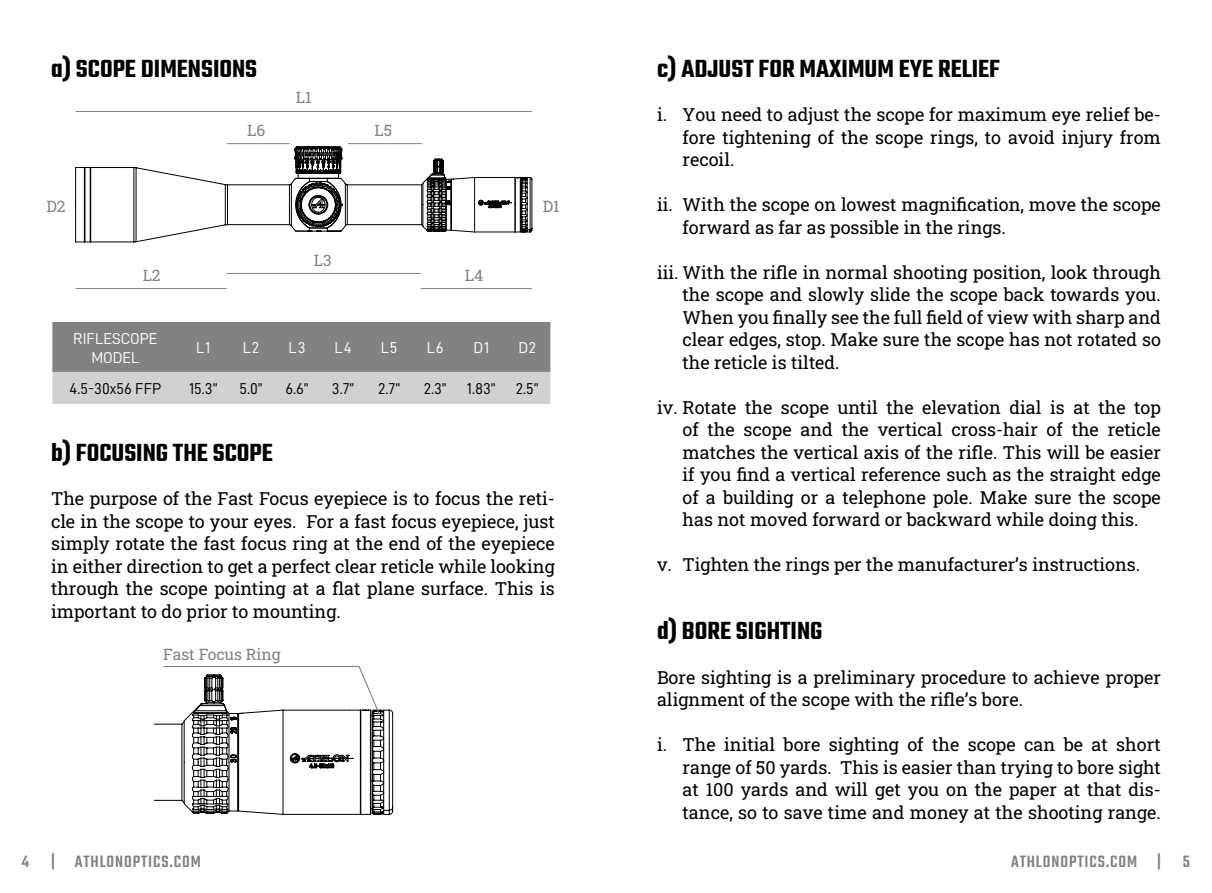
<style>
.page{position:relative;width:1212px;height:893px;background:#fff}
.page>*{position:absolute;margin:0;border:0;box-sizing:border-box;transform-origin:0 0}
.t1{font:600 27px "Teko";color:#000}
.t2{font:18px/22.5px "Roboto Slab";color:#000;text-align:justify}
.t3{font:500 18px "Teko";letter-spacing:.05em;color:#808285}
.t4{font:15.75px "D DIN";color:#000}
.t5{font:15.75px/18.9px "D DIN";color:#fff;text-align:center}
.t6{font:15.75px "Roboto Slab";color:#808285}
</style>
<div class="page">
<svg style="left:52px;top:322px;width:498px;height:82px;background:#9fa1a3"></svg>
<svg style="left:154px;top:666px;width:239px;height:149px"></svg>
<hr style="left:348px;top:143px;width:74px;height:1px;background:#808285">
<hr style="left:421px;top:288px;width:111px;height:1px;background:#808285">
<hr style="left:75px;top:288px;width:151px;height:1px;background:#808285">
<hr style="left:227px;top:143px;width:62px;height:1px;background:#808285">
<hr style="left:75px;top:111px;width:457px;height:1px;background:#808285">
<hr style="left:226px;top:273px;width:195px;height:1px;background:#808285">
<svg style="left:75px;top:147px;width:457px;height:95px"></svg>
<h1 class="t1" style="left:51px;top:52px;width:208px">a) SCOPE DIMENSIONS</h1>
<p class="t6" style="left:247px;top:120px;width:20px">L6</p>
<p class="t6" style="left:296px;top:87px;width:17px">L1</p>
<p class="t6" style="left:375px;top:120px;width:19px">L5</p>
<p class="t6" style="left:47px;top:195px;width:21px">D2</p>
<p class="t6" style="left:543px;top:195px;width:18px">D1</p>
<p class="t6" style="left:314px;top:250px;width:19px">L3</p>
<p class="t6" style="left:143px;top:265px;width:20px">L2</p>
<p class="t6" style="left:465px;top:265px;width:20px">L4</p>
<p class="t5" style="left:73px;top:329px;width:86px">RIFLESCOPE<br>MODEL</p>
<p class="t5" style="left:196px;top:338px;width:16px">L1</p>
<p class="t5" style="left:243px;top:338px;width:18px">L2</p>
<p class="t5" style="left:289px;top:338px;width:18px">L3</p>
<p class="t5" style="left:335px;top:338px;width:18px">L4</p>
<p class="t5" style="left:381px;top:338px;width:18px">L5</p>
<p class="t5" style="left:427px;top:338px;width:18px">L6</p>
<p class="t5" style="left:473px;top:338px;width:17px">D1</p>
<p class="t5" style="left:518px;top:338px;width:19px">D2</p>
<p class="t4" style="left:70px;top:380px;width:93px">4.5-30x56 FFP</p>
<p class="t4" style="left:189px;top:380px;width:30px">15.3”</p>
<p class="t4" style="left:239px;top:380px;width:25px">5.0”</p>
<p class="t4" style="left:285px;top:380px;width:25px">6.6”</p>
<p class="t4" style="left:332px;top:380px;width:24px">3.7”</p>
<p class="t4" style="left:378px;top:380px;width:24px">2.7”</p>
<p class="t4" style="left:424px;top:380px;width:25px">2.3”</p>
<p class="t4" style="left:467px;top:380px;width:30px">1.83”</p>
<p class="t4" style="left:516px;top:380px;width:24px">2.5”</p>
<h1 class="t1" style="left:51px;top:436px;width:223px">b) FOCUSING THE SCOPE</h1>
<p class="t2" style="left:51px;top:487px;width:505px">The purpose of the Fast Focus eyepiece is to focus the reti&shy;cle in the scope to your eyes. For a fast focus eyepiece, just simply rotate the fast focus ring at the end of the eyepiece in either direction to get a perfect clear reticle while looking through the scope pointing at a flat plane surface. This is important to do prior to mounting.</p>
<p class="t6" style="left:163px;top:644px;width:119px">Fast Focus Ring</p>
<h1 class="t1" style="left:657px;top:52px;width:345px">c) ADJUST FOR MAXIMUM EYE RELIEF</h1>
<p class="t2" style="left:682px;top:103px;width:480px;text-indent:-26px">i. You need to adjust the scope for maximum eye relief be&shy;fore tightening of the scope rings, to avoid injury from recoil.</p>
<p class="t2" style="left:682px;top:193px;width:480px;text-indent:-26px">ii. With the scope on lowest magnification, move the scope forward as far as possible in the rings.</p>
<p class="t2" style="left:682px;top:260px;width:480px;text-indent:-26px">iii. With the rifle in normal shooting position, look through the scope and slowly slide the scope back towards you.<br>When you finally see the full field of view with sharp and clear edges, stop. Make sure the scope has not rotated so the reticle is tilted.</p>
<p class="t2" style="left:682px;top:395px;width:480px;text-indent:-26px">iv. Rotate the scope until the elevation dial is at the top of the scope and the vertical cross-hair of the reticle matches the vertical axis of the rifle. This will be easier if you find a vertical reference such as the straight edge of a building or a telephone pole. Make sure the scope has not moved forward or backward while doing this.</p>
<p class="t2" style="left:657px;top:553px;width:485px">v. Tighten the rings per the manufacturer’s instructions.</p>
<h1 class="t1" style="left:657px;top:614px;width:167px">d) BORE SIGHTING</h1>
<p class="t2" style="left:657px;top:665px;width:505px">Bore sighting is a preliminary procedure to achieve proper alignment of the scope with the rifle’s bore.</p>
<p class="t2" style="left:682px;top:733px;width:480px;text-indent:-26px">i. The initial bore sighting of the scope can be at short range of 50 yards. This is easier than trying to bore sight at 100 yards and will get you on the paper at that dis&shy;tance, so to save time and money at the shooting range.</p>
<p class="t3" style="left:22px;top:851px;width:181px">4 | ATHLONOPTICS.COM</p>
<p class="t3" style="left:1011px;top:851px;width:180px">ATHLONOPTICS.COM | 5</p>
</div>
